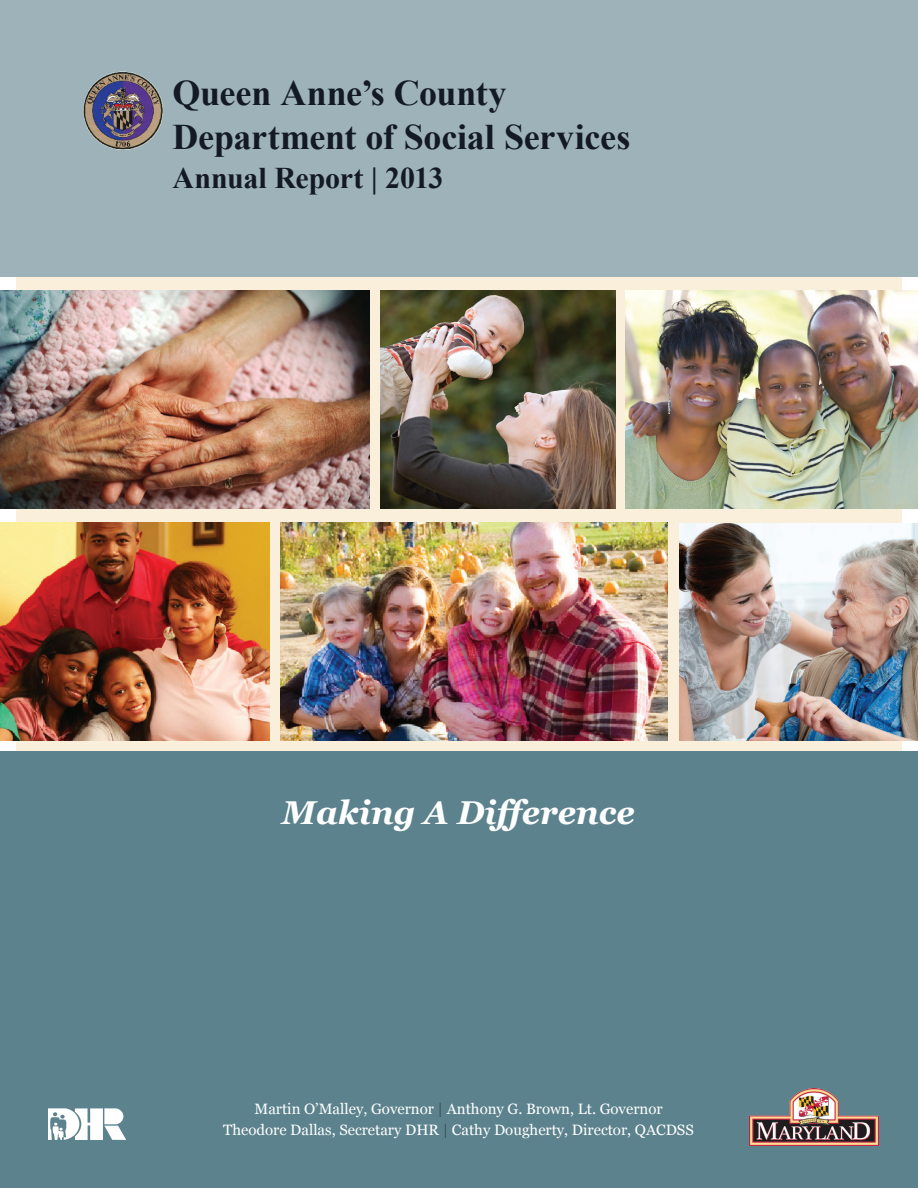
<style>
.page{position:relative;width:918px;height:1188px;background:#fff}
.page>*{position:absolute;margin:0;border:0;box-sizing:border-box;transform-origin:0 0}
.t1{font:700 36px/43.2px "Times New Roman";letter-spacing:-.005em;color:#141a25}
.t2{font:italic 700 33px "Georgia";color:#fff}
.t3{font:700 30px "Times New Roman";letter-spacing:-.005em;color:#141a25}
.t4{font:15px/21.6px "Georgia";color:#fff;text-align:center}
.s1{color:#3c4c53}
</style>
<div class="page">
<div style="left:16px;top:203px;width:886px;height:925px;background:#f9efda"></div>
<div style="left:0;top:752px;width:918px;height:436px;background:#5b828d"></div>
<div style="left:0;top:0;width:918px;height:276px;background:#9db3b9"></div>
<img style="left:83px;top:72px;width:80px;height:77px">
<img style="left:0;top:290px;width:370px;height:219px">
<img style="left:380px;top:290px;width:235px;height:219px">
<img style="left:625px;top:290px;width:293px;height:219px">
<img style="left:281px;top:522px;width:387px;height:219px">
<img style="left:680px;top:523px;width:238px;height:218px">
<img style="left:0;top:522px;width:269px;height:219px">
<img style="left:749px;top:1089px;width:130px;height:57px">
<svg style="left:48px;top:1108px;width:78px;height:32px"></svg>
<h1 class="t1" style="left:172px;top:71px;width:459px">Queen Anne’s County<br>Department of Social Services</h1>
<h3 class="t3" style="left:172px;top:158px;width:273px">Annual Report | 2013</h3>
<h2 class="t2" style="left:282px;top:788px;width:355px">Making A Difference</h2>
<p class="t4" style="left:223px;top:1097px;width:472px">Martin O’Malley, Governor <span class="s1">|</span> Anthony G. Brown, Lt. Governor<br>Theodore Dallas, Secretary DHR <span class="s1">|</span> Cathy Dougherty, Director, QACDSS</p>
</div>
